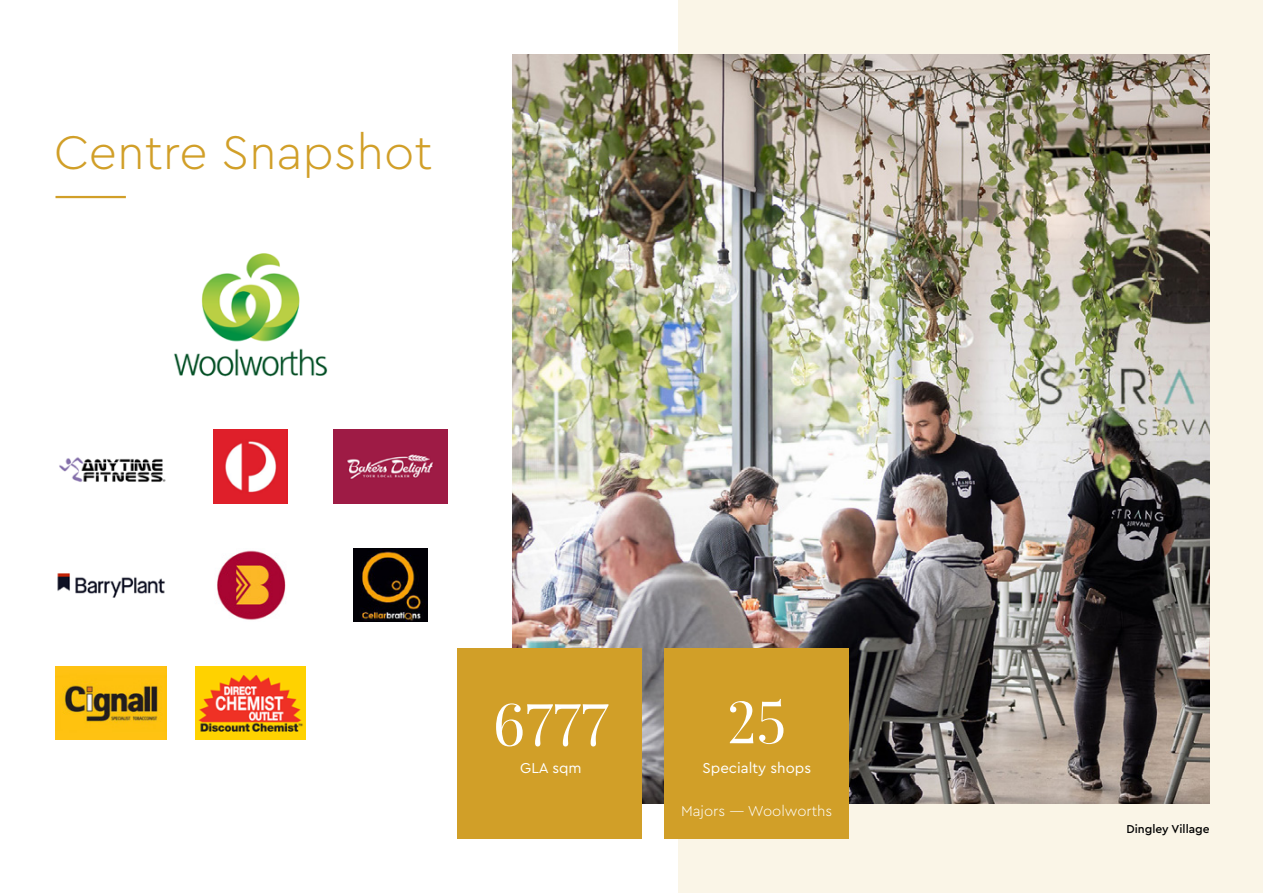
<style>
.page{position:relative;width:1263px;height:893px;background:#fff}
.page>*{position:absolute;margin:0;border:0;box-sizing:border-box;transform-origin:0 0}
.COPY{font:58.5px "Playfair Display";color:#fff}
.COPY-2{font:300 49.5px "Cera GR";color:#d19f28}
.COPY-3{font:15px "Cera GR";color:#fff}
.COPY-4{font:300 15px "Cera GR";color:#fff}
.t1{font:500 12px "Cera GR";color:#000}
</style>
<div class="page">
<div style="left:678px;top:0;width:585px;height:893px;background:#faf5e7"></div>
<img style="left:174px;top:253px;width:154px;height:124px">
<img style="left:512px;top:54px;width:697px;height:750px">
<img style="left:59px;top:457px;width:107px;height:25px">
<img style="left:57px;top:573px;width:108px;height:25px">
<img style="left:55px;top:666px;width:112px;height:73px">
<img style="left:214px;top:430px;width:73px;height:73px">
<img style="left:217px;top:550px;width:69px;height:70px">
<img style="left:196px;top:666px;width:110px;height:73px">
<img style="left:333px;top:430px;width:114px;height:73px">
<img style="left:354px;top:548px;width:73px;height:73px">
<div style="left:664px;top:648px;width:185px;height:191px;background:#d19f28"></div>
<div style="left:457px;top:648px;width:184px;height:191px;background:#d19f28"></div>
<hr style="left:56px;top:196px;width:70px;height:2px;background:#d19f28">
<p class="COPY-2" style="left:54px;top:125px;width:380px">Centre Snapshot</p>
<p class="COPY" style="left:493px;top:678px;width:118px">6777</p>
<p class="COPY-3" style="left:520px;top:759px;width:63px">GLA sqm</p>
<p class="COPY" style="left:727px;top:676px;width:60px">25</p>
<p class="COPY-3" style="left:702px;top:759px;width:110px">Specialty shops</p>
<p class="COPY-4" style="left:681px;top:803px;width:153px">Majors — Woolworths</p>
<p class="t1" style="left:1126px;top:822px;width:85px">Dingley Village</p>
</div>
